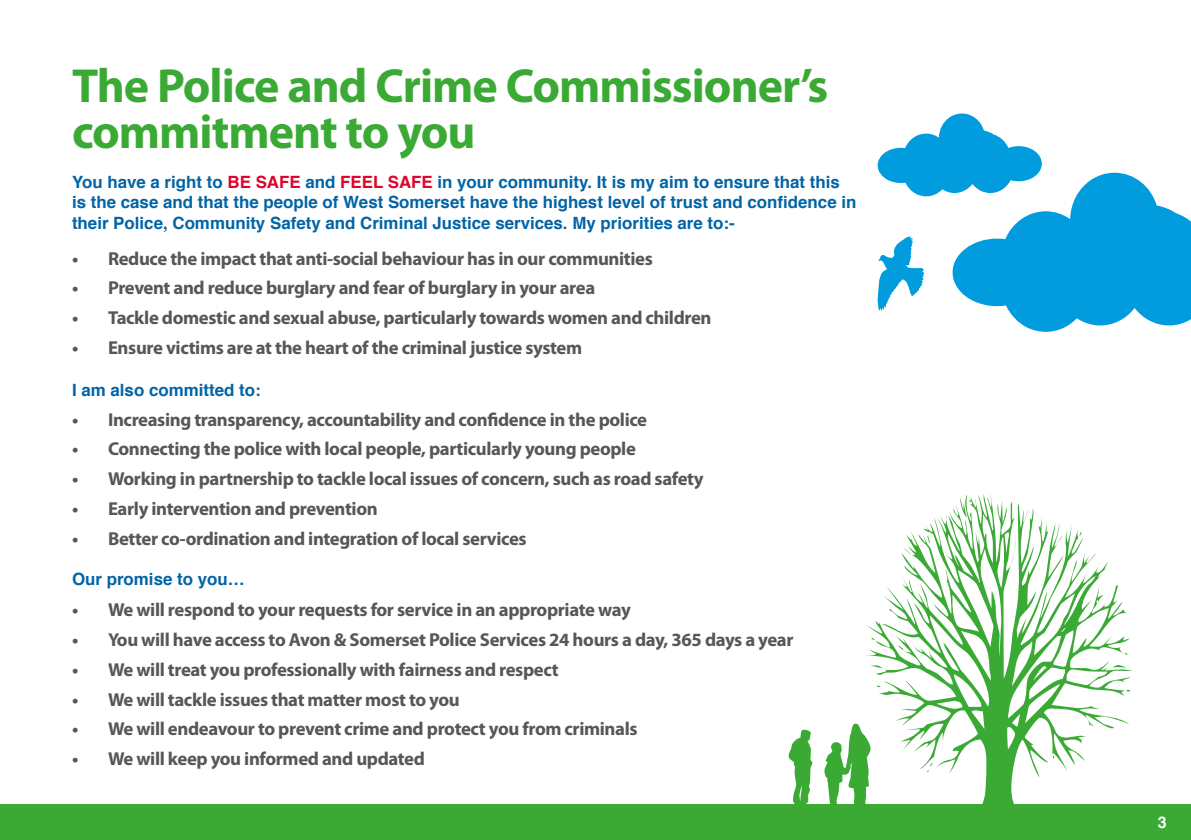
<style>
.page{position:relative;width:1191px;height:840px;background:#fff}
.page>*{position:absolute;margin:0;border:0;box-sizing:border-box;transform-origin:0 0}
.t1{font:700 48px/46px "Myriad Pro";letter-spacing:-.02em;color:#3aaa35}
.t2{font:700 18.8px "Myriad Pro";letter-spacing:-.02em;color:#575756}
.t3{font:700 16.8px/20.2px "Helvetica";color:#0064a7}
.t4{font:700 16px "Helvetica";color:#fff}
.s1{color:#dd052b}
</style>
<div class="page">
<div style="left:0;top:804px;width:1191px;height:35px;background:#3aaa35"></div>
<svg style="left:788px;top:729px;width:25px;height:75px"></svg>
<svg style="left:824px;top:723px;width:41px;height:81px"></svg>
<svg style="left:865px;top:494px;width:267px;height:310px"></svg>
<svg style="left:877px;top:113px;width:314px;height:218px"></svg>
<h1 class="t1" style="left:72px;top:63px;width:758px">The Police and Crime Commissioner’s commitment to you</h1>
<p class="t3" style="left:72px;top:172px;width:786px">You have a right to <span class="s1">BE SAFE</span> and <span class="s1">FEEL SAFE</span> in your community. It is my aim to ensure that this is the case and that the people of West Somerset have the highest level of trust and confidence in their Police, Community Safety and Criminal Justice services. My priorities are to:-</p>
<p class="t2" style="left:72px;top:247px;width:582px">• Reduce the impact that anti-social behaviour has in our communities</p>
<p class="t2" style="left:72px;top:277px;width:525px">• Prevent and reduce burglary and fear of burglary in your area</p>
<p class="t2" style="left:72px;top:307px;width:641px">• Tackle domestic and sexual abuse, particularly towards women and children</p>
<p class="t2" style="left:72px;top:337px;width:511px">• Ensure victims are at the heart of the criminal justice system</p>
<p class="t3" style="left:72px;top:380px;width:190px">I am also committed to:</p>
<p class="t2" style="left:72px;top:408px;width:576px">• Increasing transparency, accountability and confidence in the police</p>
<p class="t2" style="left:72px;top:438px;width:565px">• Connecting the police with local people, particularly young people</p>
<p class="t2" style="left:72px;top:468px;width:633px">• Working in partnership to tackle local issues of concern, such as road safety</p>
<p class="t2" style="left:72px;top:497px;width:307px">• Early intervention and prevention</p>
<p class="t2" style="left:72px;top:527px;width:456px">• Better co-ordination and integration of local services</p>
<p class="t3" style="left:72px;top:569px;width:174px">Our promise to you…</p>
<p class="t2" style="left:72px;top:599px;width:560px">• We will respond to your requests for service in an appropriate way</p>
<p class="t2" style="left:72px;top:628px;width:723px">• You will have access to Avon &amp; Somerset Police Services 24 hours a day, 365 days a year</p>
<p class="t2" style="left:72px;top:658px;width:488px">• We will treat you professionally with fairness and respect</p>
<p class="t2" style="left:72px;top:688px;width:389px">• We will tackle issues that matter most to you</p>
<p class="t2" style="left:72px;top:718px;width:567px">• We will endeavour to prevent crime and protect you from criminals</p>
<p class="t2" style="left:72px;top:747px;width:354px">• We will keep you informed and updated</p>
<p class="t4" style="left:1157px;top:808px;width:10px">3</p>
</div>
